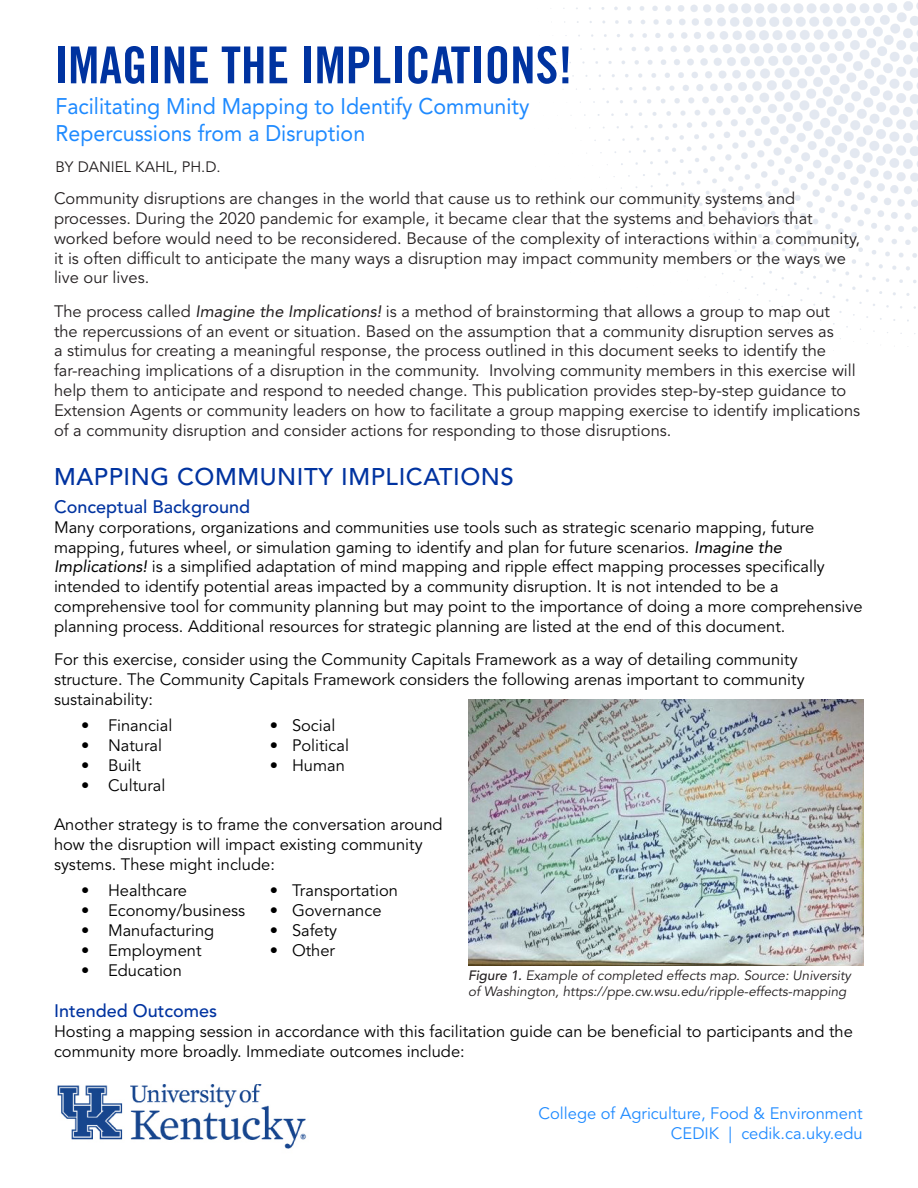
<style>
.page{position:relative;width:918px;height:1188px;background:#fff}
.page>*{position:absolute;margin:0;border:0;box-sizing:border-box;transform-origin:0 0}
.t1{font:51px "Trade Gothic LT Pro Bd Cn 20";color:#0033a0}
.t2{font:500 24px "Avenir LT Std";letter-spacing:.025em;color:#0033a0}
.t3{font:22.5px/27px "Avenir LT Std";color:#1e8aff;scale:.95 1}
.t4{font:500 18px "Avenir LT Std";color:#0033a0}
.t5{font:16.5px/19.8px "Avenir LT Std";color:#000}
.t6{font:16.5px/19.8px "Avenir LT Std";color:#231f20}
.t7{font:16.5px "Avenir LT Std";color:#1e8aff}
.t8{font:15px "Avenir LT Std";color:#231f20}
.t9{font:italic 13.5px/16.2px "Avenir LT Std";color:#231f20}
.s1{font-style:italic}
.s2{font-weight:500}
</style>
<div class="page">
<img style="left:550px;top:1px;width:368px;height:343px">
<img style="left:57px;top:1084px;width:250px;height:65px">
<img style="left:468px;top:700px;width:396px;height:265px">
<p class="t1" style="left:54px;top:34px;width:520px">IMAGINE THE IMPLICATIONS!</p>
<p class="t3" style="left:56px;top:93px;width:500px">Facilitating Mind Mapping to Identify Community<br>Repercussions from a Disruption</p>
<p class="t8" style="left:56px;top:158px;width:167px">BY DANIEL KAHL, PH.D.</p>
<p class="t6" style="left:54px;top:189px;width:808px">Community disruptions are changes in the world that cause us to rethink our community systems and processes. During the 2020 pandemic for example, it became clear that the systems and behaviors that worked before would need to be reconsidered. Because of the complexity of interactions within a community, it is often difficult to anticipate the many ways a disruption may impact community members or the ways we live our lives.</p>
<p class="t6" style="left:54px;top:302px;width:808px">The process called <span class="s1">Imagine the Implications!</span> is a method of brainstorming that allows a group to map out<br>the repercussions of an event or situation. Based on the assumption that a community disruption serves as<br>a stimulus for creating a meaningful response, the process outlined in this document seeks to identify the far-reaching implications of a disruption in the community. Involving community members in this exercise will help them to anticipate and respond to needed change. This publication provides step-by-step guidance to Extension Agents or community leaders on how to facilitate a group mapping exercise to identify implications of a community disruption and consider actions for responding to those disruptions.</p>
<p class="t2" style="left:54px;top:462px;width:462px">MAPPING COMMUNITY IMPLICATIONS</p>
<p class="t4" style="left:54px;top:496px;width:198px">Conceptual Background</p>
<p class="t5" style="left:54px;top:518px;width:810px">Many corporations, organizations and communities use tools such as strategic scenario mapping, future mapping, futures wheel, or simulation gaming to identify and plan for future scenarios. <span class="s1">Imagine the Implications!</span> is a simplified adaptation of mind mapping and ripple effect mapping processes specifically intended to identify potential areas impacted by a community disruption. It is not intended to be a comprehensive tool for community planning but may point to the importance of doing a more comprehensive planning process. Additional resources for strategic planning are listed at the end of this document.</p>
<p class="t5" style="left:54px;top:650px;width:752px">For this exercise, consider using the Community Capitals Framework as a way of detailing community structure. The Community Capitals Framework considers the following arenas important to community sustainability:</p>
<p class="t5" style="left:81px;top:716px;width:93px">• Financial</p>
<p class="t5" style="left:270px;top:716px;width:67px">• Social</p>
<p class="t5" style="left:81px;top:736px;width:83px">• Natural</p>
<p class="t5" style="left:270px;top:736px;width:81px">• Political</p>
<p class="t5" style="left:81px;top:756px;width:61px">• Built</p>
<p class="t5" style="left:270px;top:756px;width:76px">• Human</p>
<p class="t5" style="left:81px;top:776px;width:86px">• Cultural</p>
<p class="t5" style="left:54px;top:815px;width:390px">Another strategy is to frame the conversation around how the disruption will impact existing community systems. These might include:</p>
<p class="t5" style="left:81px;top:881px;width:108px">• Healthcare</p>
<p class="t5" style="left:270px;top:881px;width:129px">• Transportation</p>
<p class="t5" style="left:81px;top:901px;width:166px">• Economy/business</p>
<p class="t5" style="left:270px;top:901px;width:113px">• Governance</p>
<p class="t5" style="left:81px;top:921px;width:135px">• Manufacturing</p>
<p class="t5" style="left:270px;top:921px;width:69px">• Safety</p>
<p class="t5" style="left:81px;top:941px;width:122px">• Employment</p>
<p class="t5" style="left:270px;top:941px;width:67px">• Other</p>
<p class="t5" style="left:81px;top:960px;width:102px">• Education</p>
<p class="t4" style="left:54px;top:1000px;width:165px">Intended Outcomes</p>
<p class="t5" style="left:54px;top:1022px;width:800px">Hosting a mapping session in accordance with this facilitation guide can be beneficial to participants and the community more broadly. Immediate outcomes include:</p>
<p class="t9" style="left:468px;top:967px;width:385px"><span class="s2">Figure 1.</span> Example of completed effects map. Source: University of Washington, https://ppe.cw.wsu.edu/ripple-effects-mapping</p>
<p class="t7" style="left:539px;top:1104px;width:326px">College of Agriculture, Food &amp; Environment</p>
<p class="t7" style="left:671px;top:1123px;width:193px">CEDIK | cedik.ca.uky.edu</p>
</div>
